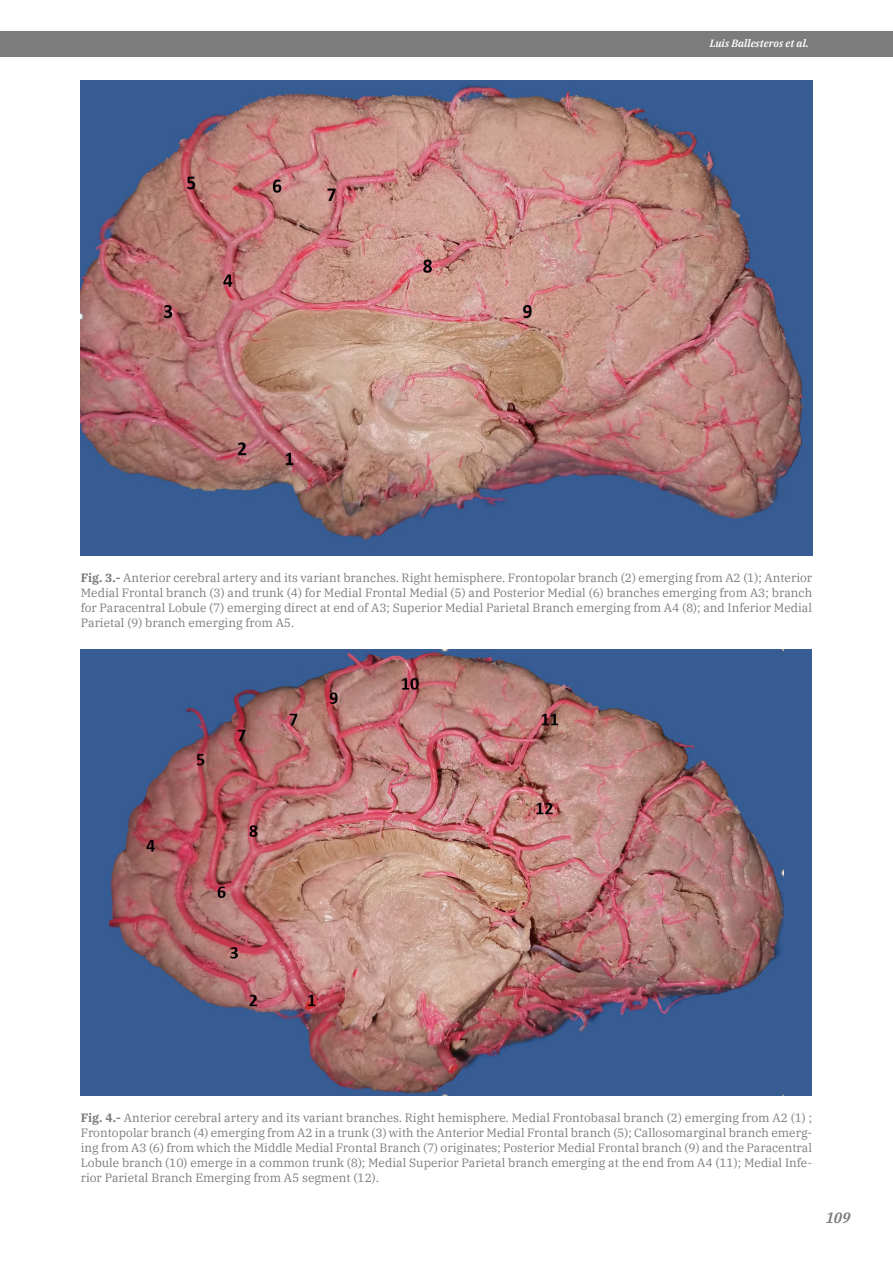
<style>
.page{position:relative;width:893px;height:1263px;background:#fff}
.page>*{position:absolute;margin:0;border:0;box-sizing:border-box;transform-origin:0 0}
.t1{font:italic 600 15px "IBM Plex Serif";color:#7c7c7c}
.t2{font:12px/15px "IBM Plex Serif";color:#7c7c7c;text-align:justify}
.t3{font:italic 600 10.5px "IBM Plex Serif";color:#fff}
.s1{font-weight:700}
</style>
<div class="page">
<div style="left:0;top:31px;width:893px;height:25px;background:#7c7c7c"></div>
<img style="left:81px;top:81px;width:731px;height:475px">
<div style="left:81px;top:649px;width:731px;height:446px;background:#375c93"></div>
<img style="left:109px;top:649px;width:675px;height:446px">
<p class="t3" style="left:710px;top:35px;width:101px">Luis Ballesteros et al.</p>
<p class="t2" style="left:81px;top:570px;width:733px"><span class="s1">Fig. 3.-</span> Anterior cerebral artery and its variant branches. Right hemisphere. Frontopolar branch (2) emerging from A2 (1); Anterior Medial Frontal branch (3) and trunk (4) for Medial Frontal Medial (5) and Posterior Medial (6) branches emerging from A3; branch for Paracentral Lobule (7) emerging direct at end of A3; Superior Medial Parietal Branch emerging from A4 (8); and Inferior Medial Parietal (9) branch emerging from A5.</p>
<p class="t2" style="left:81px;top:1109px;width:733px"><span class="s1">Fig. 4.-</span> Anterior cerebral artery and its variant branches. Right hemisphere. Medial Frontobasal branch (2) emerging from A2 (1) ; Frontopolar branch (4) emerging from A2 in a trunk (3) with the Anterior Medial Frontal branch (5); Callosomarginal branch emerg&shy;ing from A3 (6) from which the Middle Medial Frontal Branch (7) originates; Posterior Medial Frontal branch (9) and the Paracentral Lobule branch (10) emerge in a common trunk (8); Medial Superior Parietal branch emerging at the end from A4 (11); Medial Infe&shy;rior Parietal Branch Emerging from A5 segment (12).</p>
<p class="t1" style="left:826px;top:1206px;width:26px">109</p>
</div>
